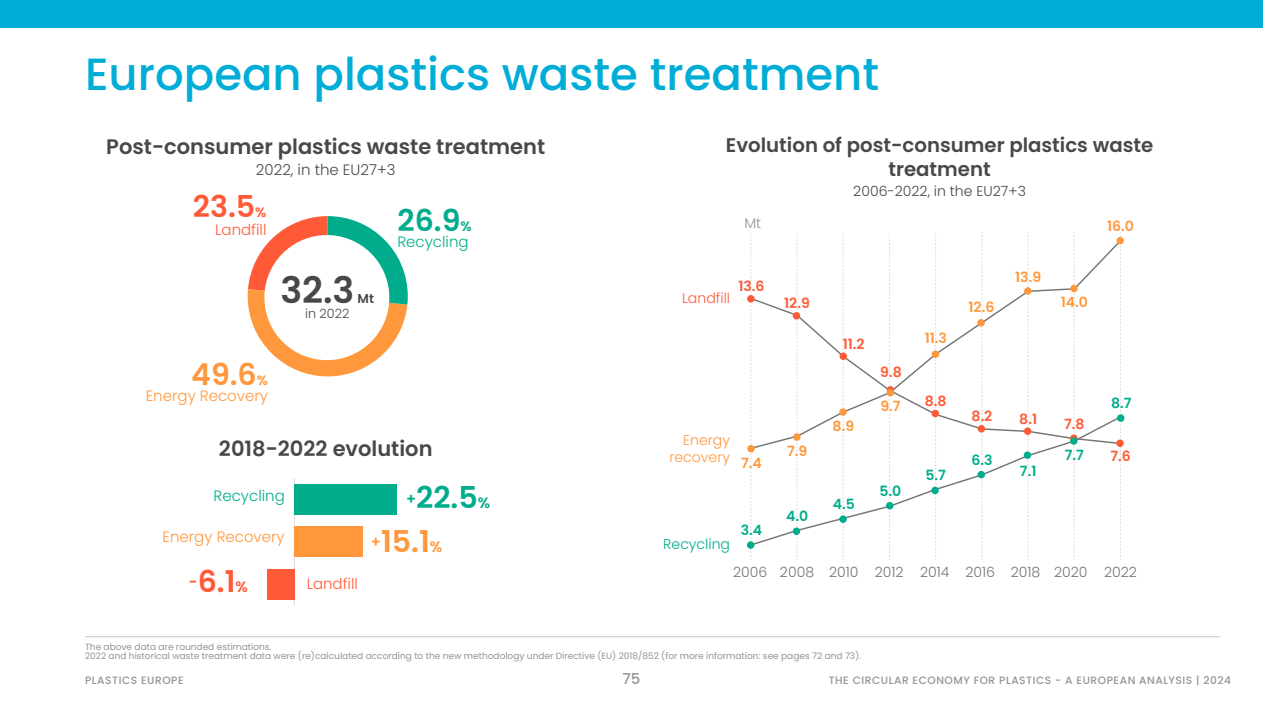
<style>
.page{position:relative;width:1263px;height:711px;background:#fff}
.page>*{position:absolute;margin:0;border:0;box-sizing:border-box;transform-origin:0 0}
.TTL1{font:500 45px "Poppins";color:#00add7}
.t1{font:600 36.45px "Poppins";color:#484847}
.t2{font:600 30px/43.7px "Poppins";color:#00ac8b}
.t3{font:600 30px "Poppins";color:#ff5a37}
.t4{font:600 30px "Poppins";color:#ff983c}
.t5{font:600 21px "Poppins";color:#484847}
.t6{font:600 19.65px/23.7px "Poppins";color:#484847;text-align:center}
.t7{font:300 15px "Poppins";color:#ff983c}
.t8{font:300 15px "Poppins";color:#00ac8b}
.t9{font:300 15px "Poppins";color:#484847}
.t10{font:300 15px "Poppins";color:#ff5a37}
.t11{font:500 15px "Poppins";color:#949493}
.t12{font:300 14.1px "Poppins";color:#757575}
.t13{font:600 14.1px "Poppins";color:#ff983c}
.t14{font:600 14.1px "Poppins";color:#ff5a37}
.t15{font:600 14.1px "Poppins";color:#00ac8b}
.t16{font:300 14.1px "Poppins";color:#484847}
.t17{font:300 14.1px/17px "Poppins";color:#ff983c;text-align:right}
.t18{font:300 14.1px "Poppins";color:#00ac8b}
.t19{font:300 14.1px "Poppins";color:#ff5a37}
.t20{font:300 14.1px "Poppins";color:#979797}
.t21{font:600 13.5px "Poppins";color:#00ac8b}
.t22{font:600 13.5px "Poppins";color:#ff983c}
.t23{font:600 13.5px "Poppins";color:#ff5a37}
.t24{font:300 12.75px "Poppins";color:#484847}
.t25{font:600 12.75px "Poppins";color:#484847}
.t26{font:500 10.65px "Poppins";letter-spacing:.05em;color:#949493}
.footnote_2etc{font:9px "Poppins";color:#949493}
.footnote_1_no_number{font:9px "Poppins";color:#949493}
.s1{font-size:15px}
.s2{font-size:15px;color:#ff983c}
.s3{color:#ff983c}
</style>
<div class="page">
<div style="left:0;top:0;width:1263px;height:27px;background:#00add7"></div>
<hr style="left:85px;top:636px;width:1135px;height:1px;background:#cacaca">
<svg style="left:749px;top:232px;width:374px;height:327px"></svg>
<div style="left:747px;top:295px;width:8px;height:7px;background:#ff5a37;border-radius:50%"></div>
<div style="left:747px;top:541px;width:7px;height:7px;background:#00ac8b;border-radius:50%"></div>
<svg style="left:747px;top:444px;width:8px;height:8px"></svg>
<div style="left:793px;top:312px;width:7px;height:7px;background:#ff5a37;border-radius:50%"></div>
<div style="left:839px;top:352px;width:8px;height:8px;background:#ff5a37;border-radius:50%"></div>
<div style="left:887px;top:386px;width:7px;height:7px;background:#ff5a37;border-radius:50%"></div>
<svg style="left:931px;top:409px;width:8px;height:8px"></svg>
<div style="left:978px;top:425px;width:7px;height:7px;background:#ff5a37;border-radius:50%"></div>
<div style="left:1024px;top:427px;width:7px;height:7px;background:#ff5a37;border-radius:50%"></div>
<svg style="left:1070px;top:434px;width:7px;height:7px"></svg>
<div style="left:1070px;top:437px;width:7px;height:7px;background:#00ac8b;border-radius:50%"></div>
<div style="left:1116px;top:439px;width:8px;height:7px;background:#ff5a37;border-radius:50%"></div>
<div style="left:793px;top:527px;width:7px;height:7px;background:#00ac8b;border-radius:50%"></div>
<div style="left:839px;top:515px;width:8px;height:7px;background:#00ac8b;border-radius:50%"></div>
<div style="left:886px;top:501px;width:7px;height:8px;background:#00ac8b;border-radius:50%"></div>
<div style="left:931px;top:486px;width:8px;height:8px;background:#00ac8b;border-radius:50%"></div>
<svg style="left:977px;top:470px;width:8px;height:8px"></svg>
<div style="left:1024px;top:451px;width:7px;height:7px;background:#00ac8b;border-radius:50%"></div>
<div style="left:1117px;top:414px;width:7px;height:7px;background:#00ac8b;border-radius:50%"></div>
<div style="left:793px;top:433px;width:7px;height:7px;background:#ff983c;border-radius:50%"></div>
<div style="left:839px;top:408px;width:8px;height:7px;background:#ff983c;border-radius:50%"></div>
<div style="left:932px;top:350px;width:7px;height:8px;background:#ff983c;border-radius:50%"></div>
<div style="left:977px;top:319px;width:8px;height:7px;background:#ff983c;border-radius:50%"></div>
<div style="left:1024px;top:287px;width:7px;height:7px;background:#ff983c;border-radius:50%"></div>
<div style="left:1070px;top:284px;width:8px;height:8px;background:#ff983c;border-radius:50%"></div>
<div style="left:1116px;top:237px;width:8px;height:7px;background:#ff983c;border-radius:50%"></div>
<div style="left:887px;top:388px;width:7px;height:8px;background:#ff983c;border-radius:50%"></div>
<svg style="left:247px;top:216px;width:161px;height:161px"></svg>
<hr style="left:294px;top:477px;width:1px;height:128px;background:#d9d9d9">
<div style="left:294px;top:483px;width:103px;height:31px;background:#00ac8b"></div>
<div style="left:294px;top:526px;width:69px;height:30px;background:#ff983c"></div>
<div style="left:267px;top:568px;width:27px;height:31px;background:#ff5a37"></div>
<p class="TTL1" style="left:85px;top:48px;width:796px">European plastics waste treatment</p>
<p class="t5" style="left:106px;top:134px;width:441px">Post-consumer plastics waste treatment</p>
<p class="t9" style="left:256px;top:161px;width:141px">2022, in the EU27+3</p>
<p class="t2" style="left:397px;top:199px;width:64px">26.9</p>
<p class="t3" style="left:193px;top:189px;width:64px">23.5</p>
<p class="t23" style="left:255px;top:204px;width:13px">%</p>
<p class="t10" style="left:215px;top:221px;width:53px">Landfill</p>
<p class="t21" style="left:460px;top:218px;width:13px">%</p>
<p class="t8" style="left:397px;top:233px;width:73px">Recycling</p>
<p class="t1" style="left:280px;top:269px;width:76px">32.3</p>
<p class="t25" style="left:358px;top:291px;width:18px">Mt</p>
<p class="t4" style="left:191px;top:356px;width:67px">49.6</p>
<p class="t22" style="left:257px;top:372px;width:13px">%</p>
<p class="t7" style="left:146px;top:386px;width:124px">Energy Recovery</p>
<p class="t24" style="left:305px;top:306px;width:46px">in 2022</p>
<p class="t5" style="left:219px;top:436px;width:215px">2018-2022 evolution</p>
<p class="t2" style="left:371px;top:475px;width:121px;text-indent:35px"><span class="s1">+</span>22.5<span class="s1">% </span><span class="s2">+</span><span class="s3">15.1</span><span class="s2">%</span></p>
<p class="t3" style="left:189px;top:563px;width:61px"><span class="s1">-</span>6.1<span class="s1">%</span></p>
<p class="t8" style="left:214px;top:487px;width:73px">Recycling</p>
<p class="t7" style="left:162px;top:527px;width:124px">Energy Recovery</p>
<p class="t10" style="left:307px;top:574px;width:53px">Landfill</p>
<p class="t6" style="left:726px;top:134px;width:429px">Evolution of post-consumer plastics waste treatment</p>
<p class="t16" style="left:853px;top:183px;width:174px">2006-2022, in the EU27+3</p>
<p class="t20" style="left:744px;top:215px;width:18px">Mt</p>
<p class="t19" style="left:682px;top:290px;width:50px">Landfill</p>
<p class="t14" style="left:738px;top:278px;width:28px">13.6</p>
<p class="t14" style="left:784px;top:295px;width:27px">12.9</p>
<p class="t17" style="left:669px;top:431px;width:62px">Energy recovery</p>
<p class="t13" style="left:741px;top:454px;width:22px">7.4</p>
<p class="t18" style="left:663px;top:535px;width:68px">Recycling</p>
<p class="t15" style="left:741px;top:521px;width:23px">3.4</p>
<p class="t13" style="left:787px;top:442px;width:22px">7.9</p>
<p class="t15" style="left:786px;top:508px;width:24px">4.0</p>
<p class="t14" style="left:843px;top:335px;width:23px">11.2</p>
<p class="t13" style="left:833px;top:417px;width:23px">8.9</p>
<p class="t14" style="left:880px;top:364px;width:23px">9.8</p>
<p class="t13" style="left:880px;top:397px;width:22px">9.7</p>
<p class="t15" style="left:833px;top:495px;width:24px">4.5</p>
<p class="t15" style="left:879px;top:482px;width:23px">5.0</p>
<p class="t13" style="left:925px;top:330px;width:24px">11.3</p>
<p class="t14" style="left:925px;top:392px;width:23px">8.8</p>
<p class="t15" style="left:925px;top:467px;width:22px">5.7</p>
<p class="t13" style="left:968px;top:298px;width:27px">12.6</p>
<p class="t13" style="left:1015px;top:269px;width:27px">13.9</p>
<p class="t13" style="left:1107px;top:218px;width:28px">16.0</p>
<p class="t13" style="left:1061px;top:294px;width:29px">14.0</p>
<p class="t14" style="left:971px;top:408px;width:22px">8.2</p>
<p class="t14" style="left:1019px;top:410px;width:19px">8.1</p>
<p class="t14" style="left:1064px;top:415px;width:22px">7.8</p>
<p class="t15" style="left:971px;top:451px;width:23px">6.3</p>
<p class="t15" style="left:1020px;top:462px;width:18px">7.1</p>
<p class="t15" style="left:1065px;top:446px;width:21px">7.7</p>
<p class="t15" style="left:1111px;top:395px;width:22px">8.7</p>
<p class="t14" style="left:1110px;top:447px;width:22px">7.6</p>
<p class="t12" style="left:733px;top:563px;width:405px">2006 2008 2010 2012 2014 2016 2018 2020 2022</p>
<p class="footnote_1_no_number" style="left:85px;top:641px;width:188px">The above data are rounded estimations.</p>
<p class="footnote_2etc" style="left:85px;top:650px;width:778px">2022 and historical waste treatment data were (re)calculated according to the new methodology under Directive (EU) 2018/852 (for more information: see pages 72 and 73).</p>
<p class="t26" style="left:85px;top:673px;width:100px">PLASTICS EUROPE</p>
<h3 class="t11" style="left:622px;top:669px;width:19px">75</h3>
<p class="t26" style="left:829px;top:673px;width:404px">THE CIRCULAR ECONOMY FOR PLASTICS - A EUROPEAN ANALYSIS | 2024</p>
</div>
